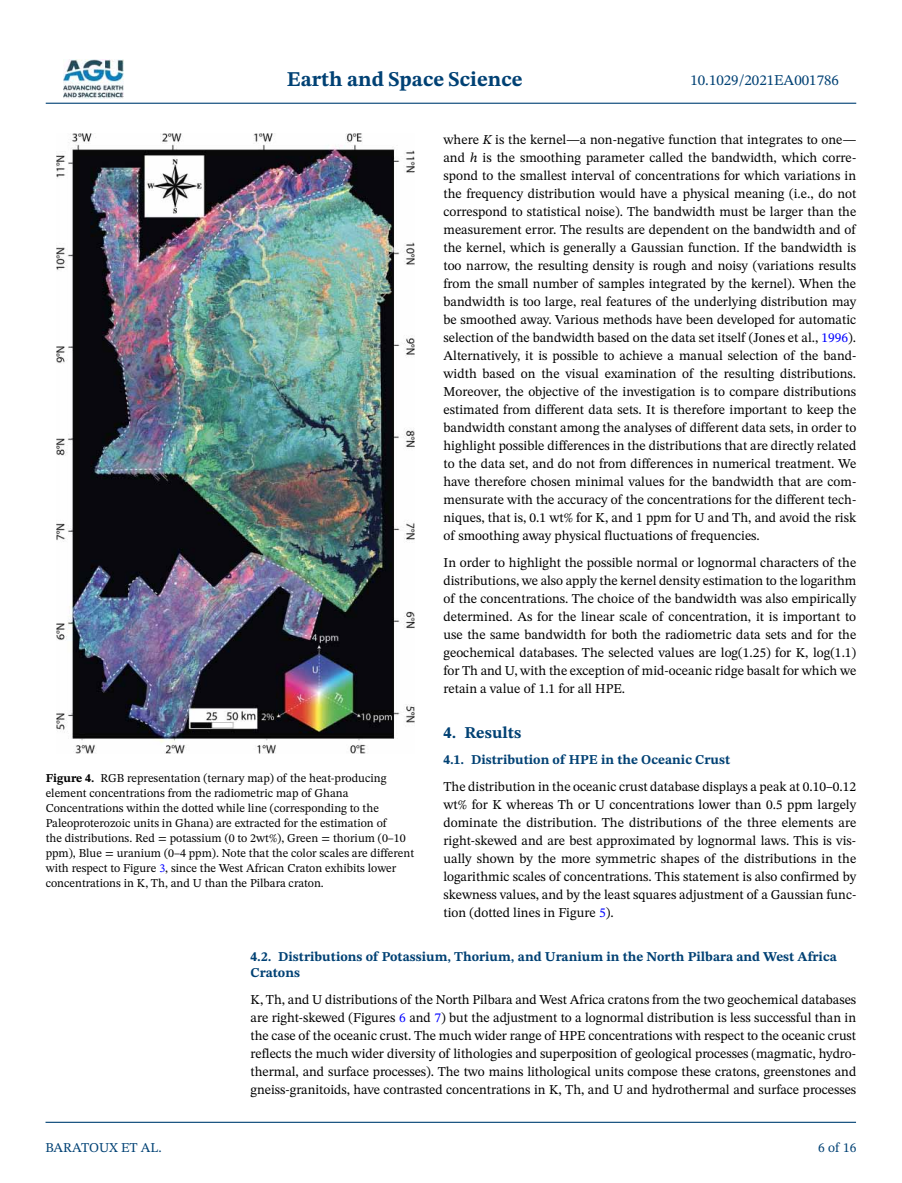
<style>
.page{position:relative;width:902px;height:1183px;background:#fff}
.page>*{position:absolute;margin:0;border:0;box-sizing:border-box;transform-origin:0 0}
.t1{font:700 21px "STIX Two Text";color:#004174}
.t2{font:700 16.5px "STIX Two Text";color:#004174}
.t3{font:15px "STIX Two Text";color:#004174}
.t4{font:13.5px/18px "STIX Two Text";color:#000;text-align:justify}
.t5{font:700 13.5px/16.5px "STIX Two Text";color:#004174}
.t6{font:13.5px "STIX Two Text";color:#004174}
.t7{font:12px/15px "STIX Two Text";color:#000}
.s1{font-style:italic}
.s2{color:#00f}
.s3{font-weight:700}
</style>
<div class="page">
<img style="left:63px;top:59px;width:60px;height:40px">
<hr style="left:46px;top:103px;width:810px;height:1px;background:#004174">
<hr style="left:45px;top:1121px;width:810px;height:1px;background:#004174">
<img style="left:57px;top:134px;width:357px;height:619px">
<h1 class="t1" style="left:287px;top:64px;width:237px">Earth and Space Science</h1>
<p class="t3" style="left:690px;top:69px;width:150px">10.1029/2021EA001786</p>
<p class="t4" style="left:443px;top:130px;width:414px">where <span class="s1">K</span> is the kernel—a non-negative function that integrates to one— and <span class="s1">h</span> is the smoothing parameter called the bandwidth, which corre&shy;spond to the smallest interval of concentrations for which variations in the frequency distribution would have a physical meaning (i.e., do not correspond to statistical noise). The bandwidth must be larger than the measurement error. The results are dependent on the bandwidth and of the kernel, which is generally a Gaussian function. If the bandwidth is too narrow, the resulting density is rough and noisy (variations results from the small number of samples integrated by the kernel). When the bandwidth is too large, real features of the underlying distribution may be smoothed away. Various methods have been developed for automatic selection of the bandwidth based on the data set itself (Jones et al., <span class="s2">1996</span>).<br>Alternatively, it is possible to achieve a manual selection of the band&shy;width based on the visual examination of the resulting distributions.<br>Moreover, the objective of the investigation is to compare distributions estimated from different data sets. It is therefore important to keep the bandwidth constant among the analyses of different data sets, in order to highlight possible differences in the distributions that are directly related to the data set, and do not from differences in numerical treatment. We have therefore chosen minimal values for the bandwidth that are com&shy;mensurate with the accuracy of the concentrations for the different tech&shy;niques, that is, 0.1 wt% for K, and 1 ppm for U and Th, and avoid the risk of smoothing away physical fluctuations of frequencies.</p>
<p class="t4" style="left:443px;top:553px;width:414px">In order to highlight the possible normal or lognormal characters of the distributions, we also apply the kernel density estimation to the logarithm of the concentrations. The choice of the bandwidth was also empirically determined. As for the linear scale of concentration, it is important to use the same bandwidth for both the radiometric data sets and for the geochemical databases. The selected values are log(1.25) for K, log(1.1) for Th and U, with the exception of mid-oceanic ridge basalt for which we retain a value of 1.1 for all HPE.</p>
<p class="t2" style="left:443px;top:721px;width:79px">4. Results</p>
<p class="t5" style="left:443px;top:751px;width:288px">4.1. Distribution of HPE in the Oceanic Crust</p>
<p class="t4" style="left:443px;top:777px;width:414px">The distribution in the oceanic crust database displays a peak at 0.10–0.12 wt% for K whereas Th or U concentrations lower than 0.5 ppm largely dominate the distribution. The distributions of the three elements are right-skewed and are best approximated by lognormal laws. This is vis&shy;ually shown by the more symmetric shapes of the distributions in the logarithmic scales of concentrations. This statement is also confirmed by skewness values, and by the least squares adjustment of a Gaussian func&shy;tion (dotted lines in Figure <span class="s2">5</span>).</p>
<p class="t5" style="left:250px;top:947px;width:587px">4.2. Distributions of Potassium, Thorium, and Uranium in the North Pilbara and West Africa<br>Cratons</p>
<p class="t4" style="left:250px;top:990px;width:607px">K, Th, and U distributions of the North Pilbara and West Africa cratons from the two geochemical databases are right-skewed (Figures <span class="s2">6</span> and <span class="s2">7</span>) but the adjustment to a lognormal distribution is less successful than in the case of the oceanic crust. The much wider range of HPE concentrations with respect to the oceanic crust reflects the much wider diversity of lithologies and superposition of geological processes (magmatic, hydro&shy;thermal, and surface processes). The two mains lithological units compose these cratons, greenstones and gneiss-granitoids, have contrasted concentrations in K, Th, and U and hydrothermal and surface processes</p>
<p class="t7" style="left:46px;top:770px;width:370px"><span class="s3">Figure 4.</span> RGB representation (ternary map) of the heat-producing element concentrations from the radiometric map of Ghana Concentrations within the dotted while line (corresponding to the Paleoproterozoic units in Ghana) are extracted for the estimation of<br>the distributions. Red = potassium (0 to 2wt%), Green = thorium (0–10 ppm), Blue = uranium (0–4 ppm). Note that the color scales are different with respect to Figure <span class="s2">3</span>, since the West African Craton exhibits lower concentrations in K, Th, and U than the Pilbara craton.</p>
<p class="t6" style="left:45px;top:1137px;width:118px">BARATOUX ET AL.</p>
<p class="t6" style="left:818px;top:1137px;width:40px">6 of 16</p>
</div>
